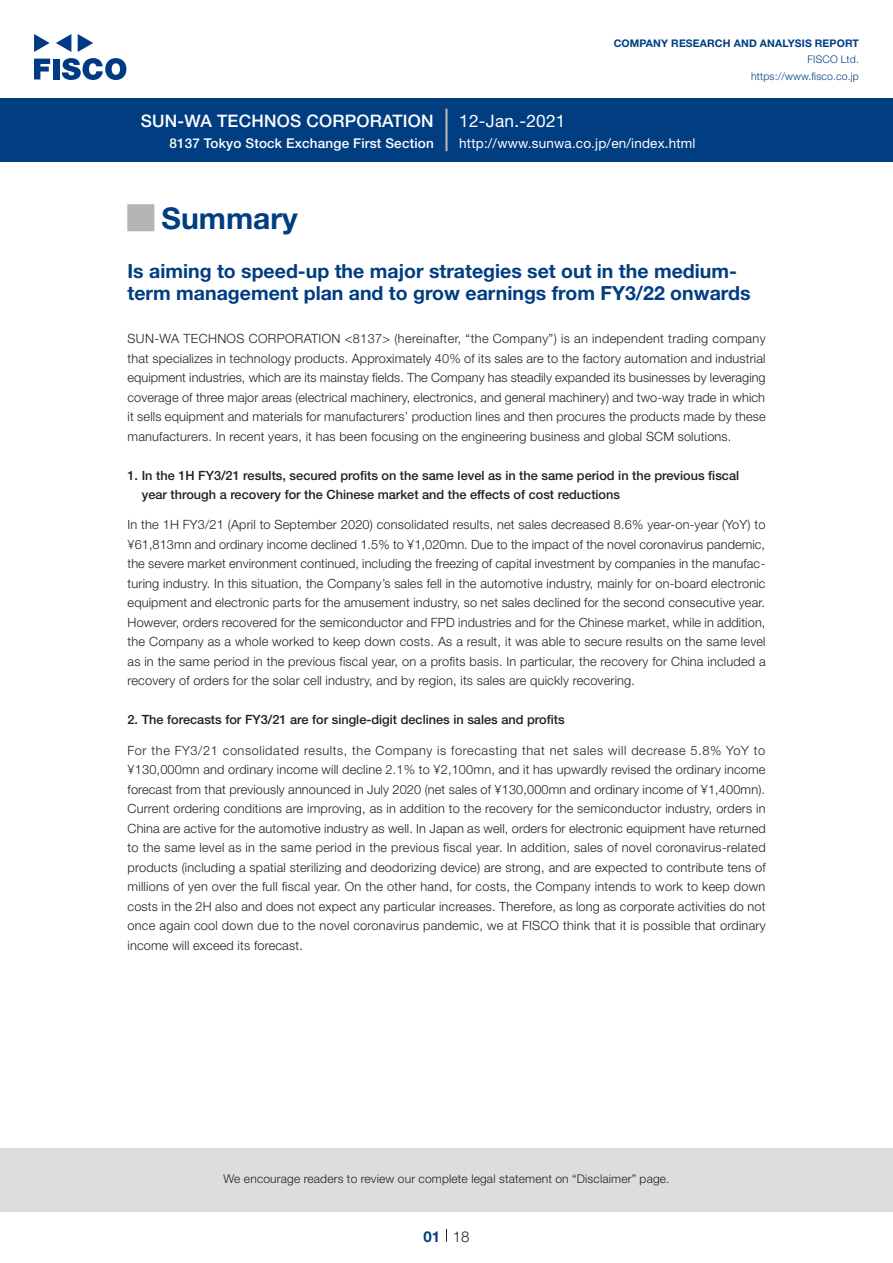
<style>
.page{position:relative;width:893px;height:1263px;background:#fff}
.page>*{position:absolute;margin:0;border:0;box-sizing:border-box;transform-origin:0 0}
.t1{font:700 30px "Helvetica Neue LT Std";color:#003d81}
.t2{font:700 27px "Koz Go Pro";color:#b5b5b6}
.t3{font:700 19.5px "Helvetica Neue LT Std";color:#003d81}
.t4{font:500 17.25px "Helvetica Neue LT Std";letter-spacing:.015em;color:#fff}
.t5{font:17.25px "Helvetica Neue LT Std";letter-spacing:.015em;color:#fff}
.t6{font:300 15px "Helvetica Neue LT Std";color:#231f20}
.t7{font:700 15px "Helvetica Neue LT Std";color:#003d81}
.t8{font:13.5px "Helvetica Neue LT Std";letter-spacing:.015em;color:#fff}
.t9{font:500 13.5px "Helvetica Neue LT Std";letter-spacing:.015em;color:#fff}
.t10{font:300 12.75px/19.5px "Helvetica Neue LT Std";letter-spacing:.015em;color:#231f20;text-align:justify}
.t11{font:500 12.75px/19.5px "Helvetica Neue LT Std";color:#231f20}
.t12{font:300 12px "Helvetica Neue LT Std";letter-spacing:.015em;color:#231f20}
.t13{font:700 10.5px "Helvetica Neue LT Std";letter-spacing:.015em;color:#003d81}
.t14{font:300 10.5px/16.5px "Helvetica Neue LT Std";letter-spacing:.015em;color:#003d81;text-align:right}
</style>
<div class="page">
<div style="left:0;top:1148px;width:893px;height:64px;background:#ddd"></div>
<svg style="left:34px;top:59px;width:16px;height:20px"></svg>
<div style="left:53px;top:59px;width:6px;height:20px;background:#003a83"></div>
<svg style="left:62px;top:58px;width:64px;height:22px"></svg>
<svg style="left:34px;top:34px;width:16px;height:18px"></svg>
<svg style="left:78px;top:34px;width:15px;height:18px"></svg>
<svg style="left:56px;top:34px;width:15px;height:18px"></svg>
<div style="left:0;top:98px;width:893px;height:64px;background:#003d81"></div>
<hr style="left:445px;top:109px;width:3px;height:42px;background:#b5b5b6">
<svg style="left:446px;top:1229px;width:1px;height:13px"></svg>
<h3 class="t4" style="left:141px;top:110px;width:295px">SUN-WA TECHNOS CORPORATION</h3>
<p class="t9" style="left:169px;top:135px;width:266px">8137 Tokyo Stock Exchange First Section</p>
<h2 class="t2" style="left:128px;top:200px;width:28px">█</h2>
<h1 class="t1" style="left:162px;top:200px;width:138px">Summary</h1>
<h3 class="t5" style="left:459px;top:110px;width:108px">12-Jan.-2021</h3>
<p class="t13" style="left:614px;top:37px;width:247px">COMPANY RESEARCH AND ANALYSIS REPORT</p>
<p class="t14" style="left:751px;top:51px;width:109px">FISCO Ltd. https://www.fisco.co j p.</p>
<p class="t8" style="left:459px;top:135px;width:238px">http://www.sunwa.co j p. /en/index.html</p>
<h3 class="t3" style="left:128px;top:259px;width:611px">Is aiming to speed-up the major strategies set out in the medium-</h3>
<h3 class="t3" style="left:128px;top:281px;width:624px">term management plan and to grow earnings from FY3/22 onwards</h3>
<p class="t10" style="left:128px;top:329px;width:640px">SUN-WA TECHNOS CORPORATION &lt;8137&gt; (hereinafter, “the Company”) is an independent trading company that specializes in technology products. Approximately 40% of its sales are to the factory automation and industrial equipment industries, which are its mainstay fields. The Company has steadily expanded its businesses by leveraging coverage of three major areas (electrical machinery, electronics, and general machinery) and two-way trade in which it sells equipment and materials for manufacturers’ production lines and then procures the products made by these manufacturers In. recent years it, has been focusing on the engineering business and global SCM solutions.</p>
<p class="t11" style="left:142px;top:465px;width:599px;text-indent:-14px">1. In the H1 FY3/21 results, secured profits on the same level as in the same period in the previous fiscal year through a recovery for the Chinese market and the effects of cost reductions</p>
<p class="t10" style="left:128px;top:515px;width:639px">In the H1 FY3/21 (April to September 2020) consolidated results, net sales decreased 8.6% year-on-year (YoY) to ¥61,813mn and ordinary income declined 1.5% to ¥1,020mn. Due to the impact of the novel coronavirus pandemic,</p>
<p class="t10" style="left:128px;top:573px;width:639px">turing industry In. this situation, the Company s’ sales fell in the automotive industry, mainly for on-board electronic</p>
<p class="t10" style="left:128px;top:554px;width:639px">the severe market environment continued, including the freezing of capital investment by companies in the manufac-</p>
<p class="t10" style="left:128px;top:593px;width:640px">equipment and electronic parts for the amusement industry, so net sales declined for the second consecutive year.<br>However, orders recovered for the semiconductor and FPD industries and for the Chinese market, while in addition, the Company as a whole worked to keep down costs. As a result it, was able to secure results on the same level as in the same period in the previous fiscal year, on a profits basis In. particular, the recovery for China included a recovery of orders for the solar cell industry, and by region, its sales are quickly recovering.</p>
<p class="t11" style="left:128px;top:710px;width:439px">2. The forecasts for FY3/21 are for single-digit declines in sales and profits</p>
<p class="t10" style="left:128px;top:740px;width:640px">For the FY3/21 consolidated results, the Company is forecasting that net sales will decrease 5.8% YoY to ¥130,000mn and ordinary income will decline 2.1% to ¥2,100mn, and it has upwardly revised the ordinary income forecast from that previously announced in July 2020 (net sales of ¥130,000mn and ordinary income of ¥1,400mn .( Current ordering conditions are improving, as in addition to the recovery for the semiconductor industry, orders in China are active for the automotive industry as well In. Japan as well, orders for electronic equipment have returned to the same level as in the same period in the previous fiscal year In. addition, sales of novel coronavirus-related products (including a spatial sterilizing and deodorizing device) are strong, and are expected to contribute tens of millions of yen over the full fiscal year. On the other hand, for costs, the Company intends to work to keep down costs in the H2 also and does not expect any particular increases. Therefore, as long as corporate activities do not once again cool down due to the novel coronavirus pandemic, we at FISCO think that isit possible that ordinary income will exceed its forecast.</p>
<p class="t12" style="left:223px;top:1171px;width:448px">We encourage readers to review our complete legal statement on “Disclaimer” page.</p>
<p class="t7" style="left:423px;top:1227px;width:18px">01</p>
<p class="t6" style="left:453px;top:1227px;width:18px">18</p>
</div>
